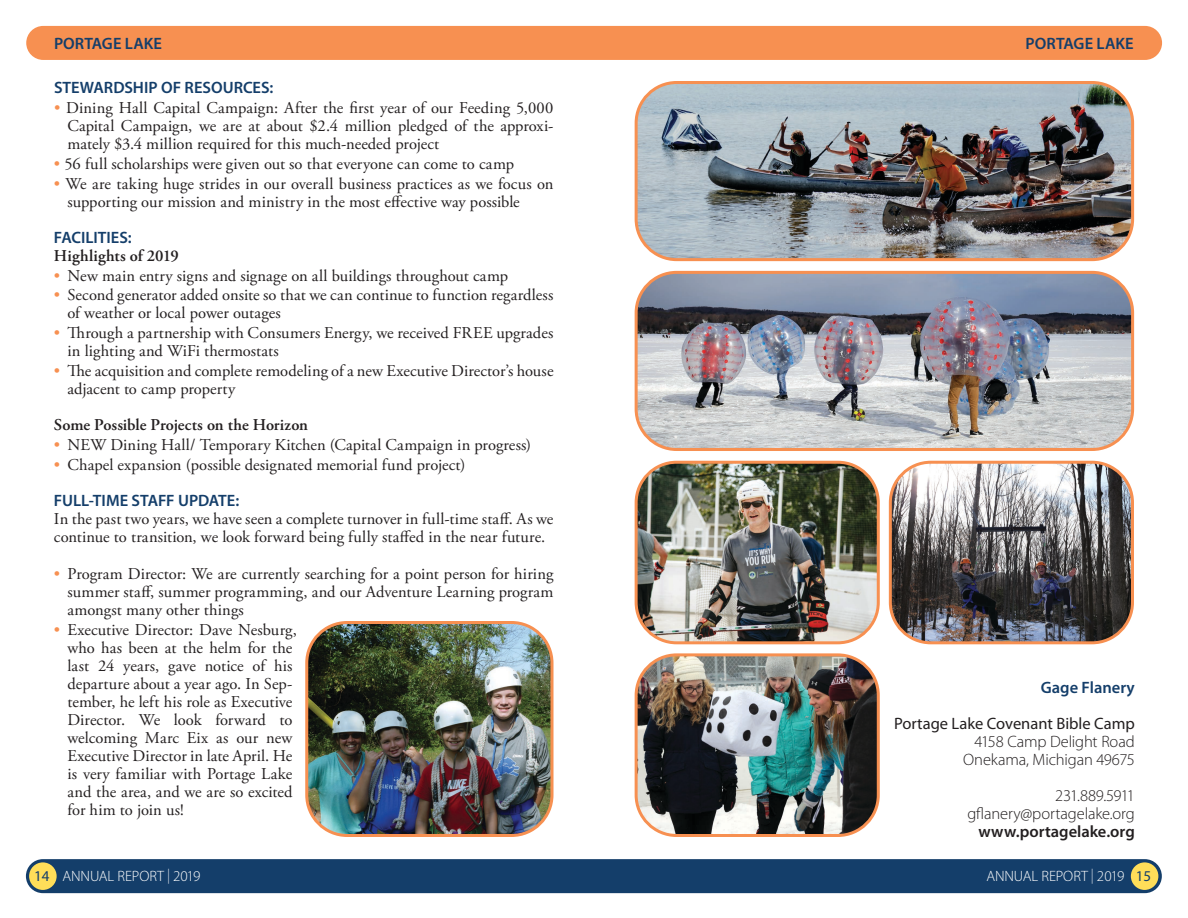
<style>
.page{position:relative;width:1188px;height:918px;background:#fff}
.page>*{position:absolute;margin:0;border:0;box-sizing:border-box;transform-origin:0 0}
.t1{font:16.5px/18px "Adobe Garamond Pro";letter-spacing:.005em;color:#231f20}
.t2{font:600 16.5px "Myriad Pro";color:#143e6a}
.t3{font:300 16.5px/18px "Myriad Pro";letter-spacing:-.01em;color:#231f20;text-align:right}
.t4{font:600 16.5px "Adobe Garamond Pro";color:#231f20}
.t5{font:16.5px "Myriad Pro";color:#231f20}
.t6{font:600 16.5px "Myriad Pro";color:#231f20}
.t7{font:300 15px "Myriad Pro";letter-spacing:-.005em;color:#fff}
.s1{color:#153f6b}
.s2{color:#f79051}
.s3{font-weight:400;color:#143e6a}
</style>
<div class="page">
<div style="left:26px;top:859px;width:1136px;height:34px;background:#143e6a;border-radius:17px"></div>
<div style="left:26px;top:26px;width:1136px;height:34px;background:#f79051;border-radius:17px"></div>
<div style="left:29px;top:862px;width:28px;height:28px;background:#ffde59;border-radius:50%"></div>
<div style="left:1131px;top:862px;width:27px;height:28px;background:#ffde59;border-radius:50%"></div>
<img style="left:636px;top:657px;width:240px;height:179px">
<div style="left:635px;top:653px;width:245px;height:184px;border:3px solid #f79051;border-radius:40px"></div>
<img style="left:636px;top:462px;width:240px;height:180px">
<div style="left:635px;top:461px;width:245px;height:183px;border:3px solid #f79051;border-radius:40px"></div>
<img style="left:890px;top:462px;width:240px;height:181px">
<div style="left:889px;top:461px;width:245px;height:183px;border:3px solid #f79051;border-radius:40px"></div>
<img style="left:309px;top:625px;width:241px;height:208px">
<div style="left:305px;top:621px;width:249px;height:216px;border:3px solid #f79051;border-radius:40px"></div>
<img style="left:636px;top:85px;width:497px;height:175px">
<div style="left:635px;top:81px;width:499px;height:180px;border:3px solid #f79051;border-radius:40px"></div>
<img style="left:636px;top:272px;width:497px;height:175px">
<div style="left:635px;top:271px;width:499px;height:180px;border:3px solid #f79051;border-radius:40px"></div>
<p class="t2" style="left:54px;top:33px;width:109px">PORTAGE LAKE</p>
<p class="t2" style="left:1026px;top:33px;width:109px">PORTAGE LAKE</p>
<p class="t2" style="left:54px;top:77px;width:221px">STEWARDSHIP OF RESOURCES<span class="s1">:</span></p>
<p class="t1" style="left:67px;top:100px;width:488px;text-align:justify;text-indent:-13px"><span class="s2">•</span> Dining Hall Capital Campaign: After the first year of our Feeding 5,000<br>Capital Campaign, we are at about $2.4 million pledged of the approxi&shy;mately $3.4 million required for this much-needed project</p>
<p class="t1" style="left:54px;top:155px;width:462px"><span class="s2">•</span> 56 full scholarships were given out so that everyone can come to camp</p>
<p class="t1" style="left:67px;top:175px;width:488px;text-indent:-13px"><span class="s2">•</span> We are taking huge strides in our overall business practices as we focus on supporting our mission and ministry in the most effective way possible</p>
<p class="t2" style="left:54px;top:227px;width:79px">FACILITIES<span class="s1">:</span></p>
<p class="t4" style="left:54px;top:246px;width:126px">Highlights of 2019</p>
<p class="t1" style="left:54px;top:267px;width:456px"><span class="s2">•</span> New main entry signs and signage on all buildings throughout camp</p>
<p class="t1" style="left:67px;top:287px;width:487px;text-indent:-13px"><span class="s2">•</span> Second generator added onsite so that we can continue to function regardless of weather or local power outages</p>
<p class="t1" style="left:67px;top:325px;width:487px;text-indent:-13px"><span class="s2">•</span> Through a partnership with Consumers Energy, we received FREE upgrades in lighting and WiFi thermostats</p>
<p class="t1" style="left:67px;top:362px;width:488px;text-indent:-13px"><span class="s2">•</span> The acquisition and complete remodeling of a new Executive Director’s house adjacent to camp property</p>
<p class="t4" style="left:54px;top:415px;width:256px">Some Possible Projects on the Horizon</p>
<p class="t1" style="left:54px;top:436px;width:479px"><span class="s2">•</span> NEW Dining Hall/ Temporary Kitchen (Capital Campaign in progress)</p>
<p class="t1" style="left:54px;top:456px;width:413px"><span class="s2">•</span> Chapel expansion (possible designated memorial fund project)</p>
<p class="t2" style="left:54px;top:490px;width:187px">FULL-TIME STAFF UPDATE<span class="s1">:</span></p>
<p class="t1" style="left:54px;top:510px;width:501px">In the past two years, we have seen a complete turnover in full-time staff. As we continue to transition, we look forward being fully staffed in the near future.</p>
<p class="t1" style="left:67px;top:566px;width:488px;text-align:justify;text-indent:-13px"><span class="s2">•</span> Program Director: We are currently searching for a point person for hiring summer staff, summer programming, and our Adventure Learning program amongst many other things</p>
<p class="t1" style="left:67px;top:622px;width:231px;text-indent:-13px"><span class="s2">•</span> Executive Director: Dave Nesburg, who has been at the helm for the last 24 years, gave notice of his departure about a year ago. In Sep&shy;tember, he left his role as Executive<br>Director. We look forward to welcoming Marc Eix as our new<br>Executive Director in late April. He is very familiar with Portage Lake and the area, and we are so excited for him to join us!</p>
<p class="t2" style="left:1041px;top:677px;width:96px">Gage Flanery</p>
<p class="t5" style="left:894px;top:713px;width:242px">Portage Lake Covenant Bible Camp</p>
<p class="t3" style="left:963px;top:732px;width:173px">4158 Camp Delight Road<br>Onekama, Michigan 49675</p>
<p class="t3" style="left:967px;top:786px;width:169px">231.889.5911 gflanery@portagelake.org</p>
<p class="t6" style="left:978px;top:821px;width:158px">www.portagelake.org</p>
<p class="t7" style="left:34px;top:867px;width:168px"><span class="s3">14</span> ANNUAL REPORT | 2019</p>
<p class="t7" style="left:986px;top:867px;width:166px">ANNUAL REPORT | 2019 <span class="s3">15</span></p>
</div>
